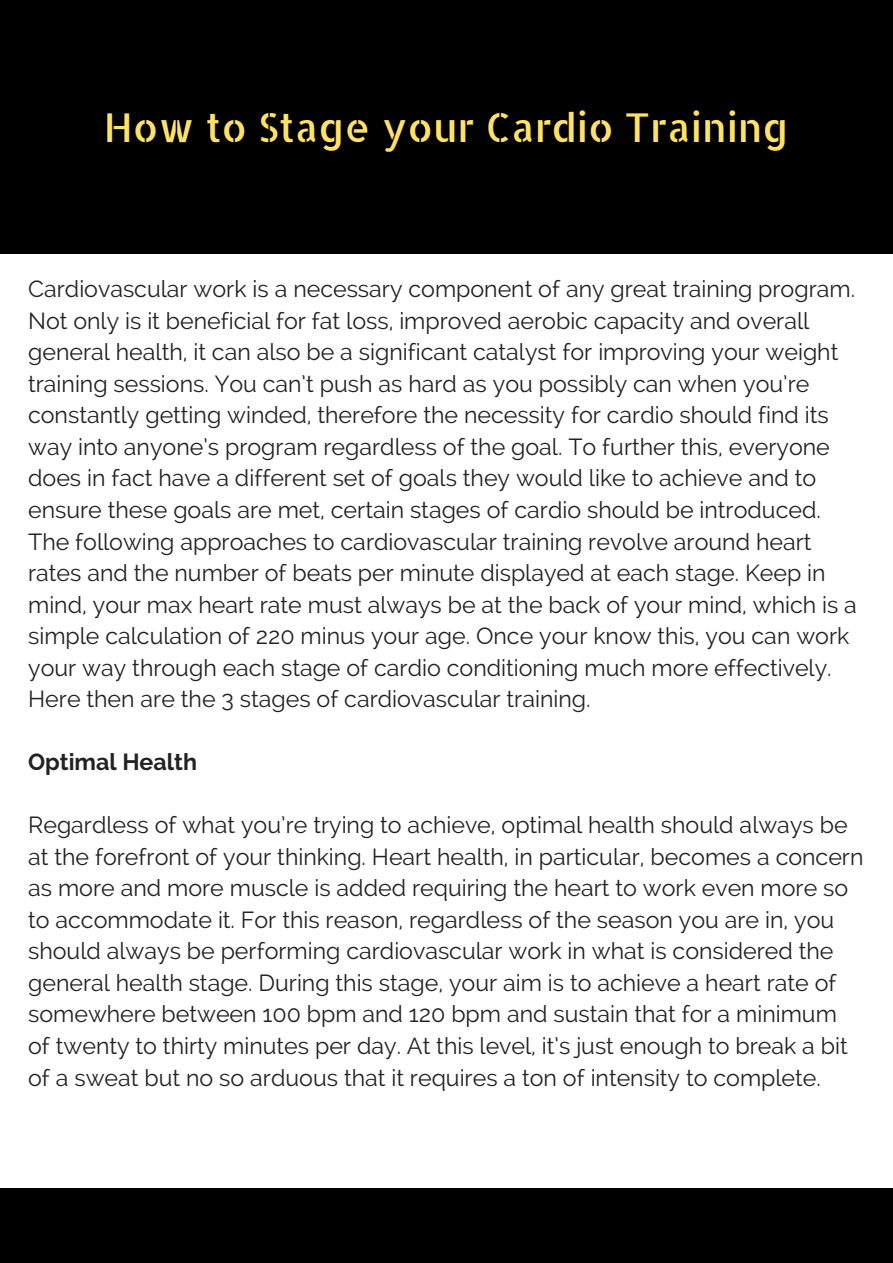
<style>
.page{position:relative;width:893px;height:1263px;background:#fff}
.page>*{position:absolute;margin:0;border:0;box-sizing:border-box;transform-origin:0 0}
.t1{font:39.75px "Allerta Stencil";color:#fee266}
.t2{font:23.25px/31.5px "Raleway";color:#222}
.t3{font:700 23.25px "Raleway";color:#222}
</style>
<div class="page">
<div style="left:0;top:0;width:893px;height:253px;background:#000"></div>
<div style="left:0;top:1188px;width:893px;height:75px;background:#000"></div>
<h1 class="t1" style="left:104px;top:101px;width:687px">How to Stage your Cardio Training</h1>
<p class="t2" style="left:28px;top:273px;width:830px">Cardiovascular work is a necessary component of any great training program.<br>Not only is it beneficial for fat loss, improved aerobic capacity and overall general health, it can also be a significant catalyst for improving your weight training sessions. You can’t push as hard as you possibly can when you’re constantly getting winded, therefore the necessity for cardio should find its way into anyone’s program regardless of the goal. To further this, everyone does in fact have a different set of goals they would like to achieve and to ensure these goals are met, certain stages of cardio should be introduced.<br>The following approaches to cardiovascular training revolve around heart rates and the number of beats per minute displayed at each stage. Keep in mind, your max heart rate must always be at the back of your mind, which is a simple calculation of 220 minus your age. Once your know this, you can work your way through each stage of cardio conditioning much more effectively.<br>Here then are the 3 stages of cardiovascular training.</p>
<p class="t3" style="left:28px;top:748px;width:170px">Optimal Health</p>
<p class="t2" style="left:28px;top:809px;width:837px">Regardless of what you’re trying to achieve, optimal health should always be at the forefront of your thinking. Heart health, in particular, becomes a concern as more and more muscle is added requiring the heart to work even more so to accommodate it. For this reason, regardless of the season you are in, you should always be performing cardiovascular work in what is considered the general health stage. During this stage, your aim is to achieve a heart rate of somewhere between 100 bpm and 120 bpm and sustain that for a minimum of twenty to thirty minutes per day. At this level, it’s just enough to break a bit of a sweat but no so arduous that it requires a ton of intensity to complete.</p>
</div>
